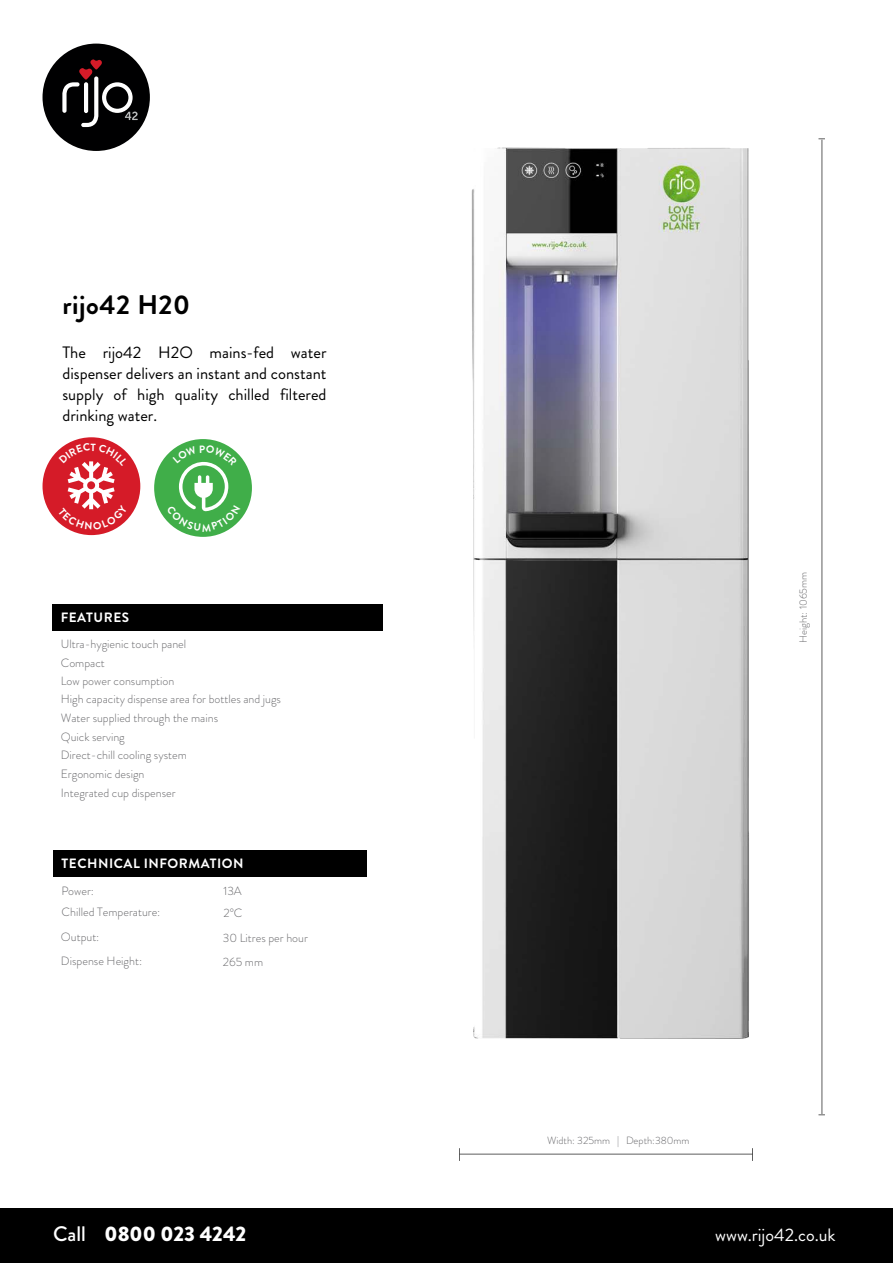
<style>
.page{position:relative;width:893px;height:1263px;background:#fff}
.page>*{position:absolute;margin:0;border:0;box-sizing:border-box;transform-origin:0 0}
.Lede_Text{font:700 27px "Brandon Grotesque";letter-spacing:.02em;color:#000}
.t1{font:900 21px "Brandon Grotesque";color:#fff}
.t2{font:18px "Brandon Grotesque";color:#fff}
.Lede_Text-2{font:16.5px/21px "Brandon Grotesque";color:#000;text-align:justify}
.Sub-Header{font:700 13.5px "Brandon Grotesque";letter-spacing:.04em;color:#fff}
.Bullet_List{font:300 12px/18.6px "Brandon Grotesque";color:#67676a}
.Dimensions{font:300 10.5px "Brandon Grotesque";color:#67676a}
.s1{font-weight:500}
</style>
<div class="page">
<div style="left:0;top:1208px;width:893px;height:55px;background:#000"></div>
<div style="left:43px;top:44px;width:107px;height:107px;background:#000001;border-radius:50%"></div>
<svg style="left:62px;top:59px;width:76px;height:68px"></svg>
<div style="left:52px;top:604px;width:331px;height:26px;background:#000"></div>
<div style="left:53px;top:850px;width:313px;height:27px;background:#000"></div>
<img style="left:471px;top:147px;width:278px;height:892px">
<svg style="left:459px;top:1148px;width:1px;height:13px"></svg>
<hr style="left:460px;top:1154px;width:292px;height:1px;background:#000">
<svg style="left:752px;top:1148px;width:1px;height:13px"></svg>
<hr style="left:822px;top:140px;width:1px;height:974px;background:#000">
<div style="left:43px;top:437px;width:97px;height:98px;background:#d51b28;border-radius:50%"></div>
<div style="left:154px;top:439px;width:98px;height:98px;background:#40ae49;border-radius:50%"></div>
<svg style="left:58px;top:443px;width:70px;height:87px"></svg>
<svg style="left:167px;top:445px;width:73px;height:87px"></svg>
<p class="Lede_Text" style="left:62px;top:286px;width:129px">rijo42 H20</p>
<p class="Lede_Text-2" style="left:62px;top:342px;width:266px">The rijo42 H2O mains-fed water dispenser delivers an instant and constant supply of high quality chilled filtered drinking water.</p>
<p class="Sub-Header" style="left:61px;top:608px;width:70px">FEATURES</p>
<p class="Bullet_List" style="left:61px;top:634px;width:222px">Ultra-hygienic touch panel<br>Compact<br>Low power consumption<br>High capacity dispense area for bottles and jugs<br>Water supplied through the mains<br>Quick serving</p>
<p class="Bullet_List" style="left:61px;top:745px;width:128px">Direct-chill cooling system<br>Ergonomic design<br>Integrated cup dispenser</p>
<p class="Sub-Header" style="left:62px;top:854px;width:183px">TECHNICAL INFORMATION</p>
<p class="Bullet_List" style="left:62px;top:881px;width:34px">Power:</p>
<p class="Bullet_List" style="left:223px;top:879px;width:21px;line-height:22.4px">13A<br>2°C</p>
<p class="Bullet_List" style="left:62px;top:902px;width:100px">Chilled Temperature:</p>
<p class="Bullet_List" style="left:61px;top:927px;width:40px">Output:</p>
<p class="Bullet_List" style="left:223px;top:929px;width:87px">30 Litres per hour</p>
<p class="Bullet_List" style="left:61px;top:951px;width:83px">Dispense Height:</p>
<p class="Bullet_List" style="left:223px;top:953px;width:42px">265 mm</p>
<p class="Dimensions" style="left:796px;top:643px;width:72px;rotate:-90deg">Height: 1065mm</p>
<p class="Dimensions" style="left:547px;top:1133px;width:144px">Width: 325mm | Depth:380mm</p>
<h2 class="t1" style="left:53px;top:1219px;width:195px"><span class="s1">Call</span> 0800 023 4242</h2>
<h3 class="t2" style="left:715px;top:1222px;width:122px">www.rijo42.co.uk</h3>
</div>
